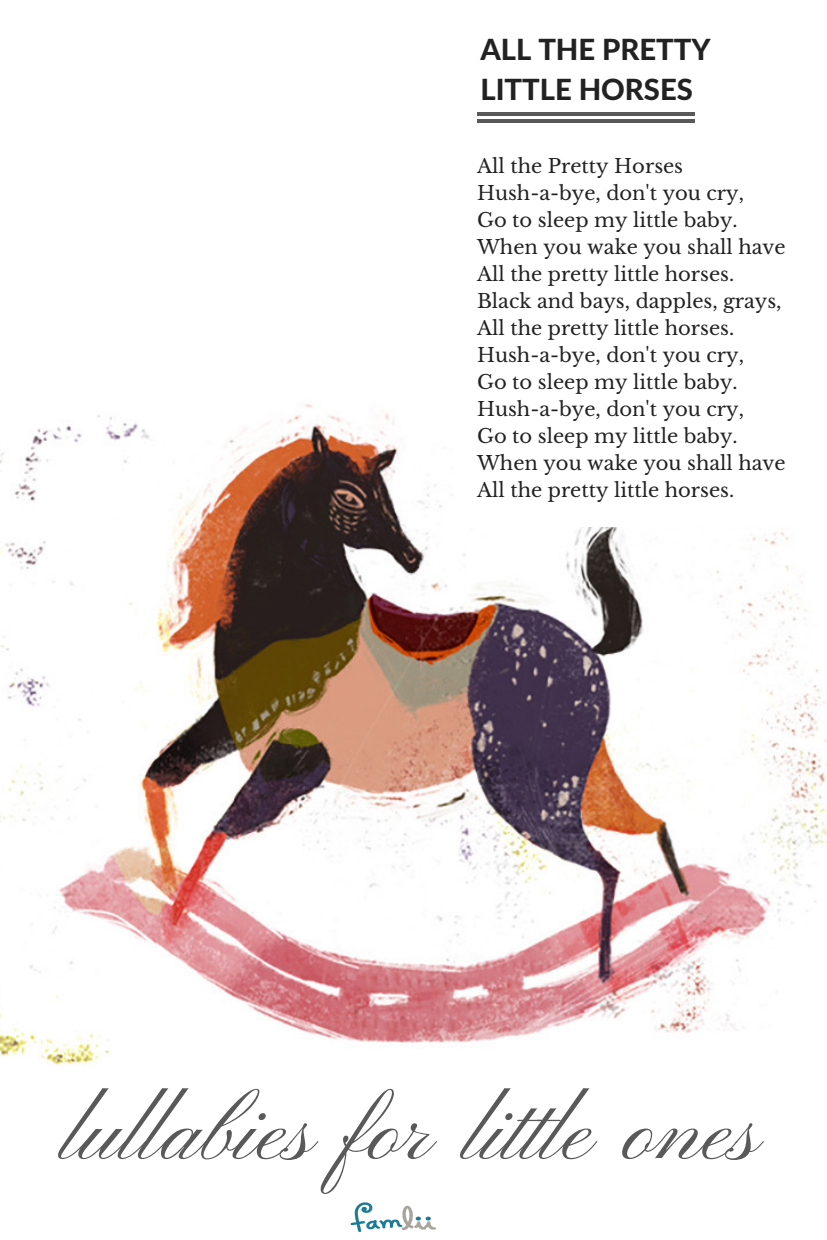
<style>
.page{position:relative;width:827px;height:1240px;background:#fff}
.page>*{position:absolute;margin:0;border:0;box-sizing:border-box;transform-origin:0 0}
.t1{font:90.9px "Pinyon Script";color:#595959}
.t2{font:800 29.25px/40.5px "Lato";color:#222}
.t3{font:19.5px/27px "Libre Baskerville";color:#222}
</style>
<div class="page">
<img style="left:0;top:404px;width:827px;height:663px">
<div style="left:455px;top:0;width:372px;height:526px;background:#fff"></div>
<hr style="left:477px;top:112px;width:217px;height:4px;background:#595959">
<hr style="left:477px;top:120px;width:217px;height:3px;background:#595959">
<img style="left:350px;top:1202px;width:86px;height:30px">
<h2 class="t2" style="left:480px;top:28px;width:232px">ALL THE PRETTY<br>LITTLE HORSES</h2>
<p class="t3" style="left:477px;top:153px;width:310px">All the Pretty Horses<br>Hush-a-bye, don't you cry,<br>Go to sleep my little baby.<br>When you wake you shall have<br>All the pretty little horses.<br>Black and bays, dapples, grays,<br>All the pretty little horses.<br>Hush-a-bye, don't you cry,<br>Go to sleep my little baby.<br>Hush-a-bye, don't you cry,<br>Go to sleep my little baby.<br>When you wake you shall have<br>All the pretty little horses.</p>
<h1 class="t1" style="left:65px;top:1080px;width:699px">lul abies for lit le ones</h1>
</div>
